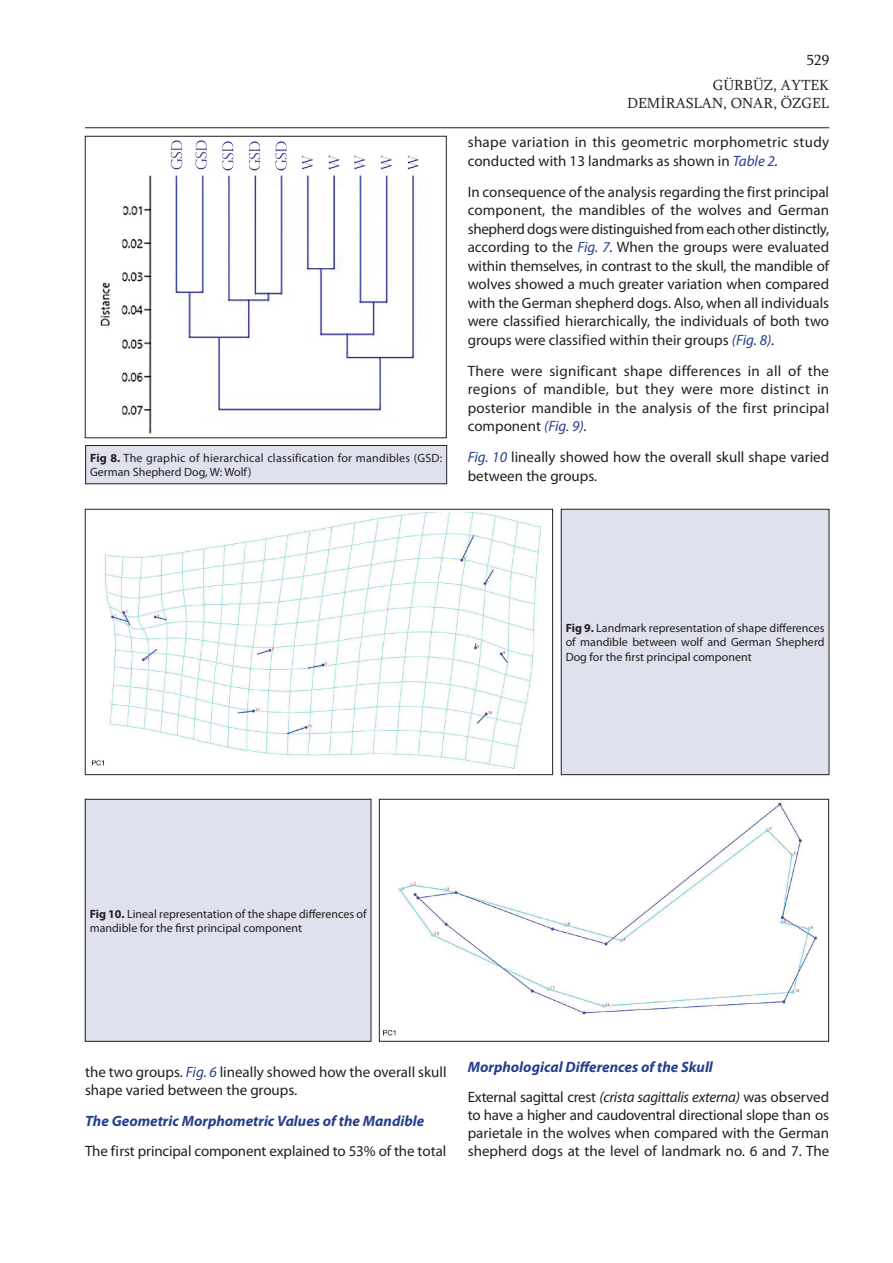
<style>
.page{position:relative;width:893px;height:1263px;background:#fff}
.page>*{position:absolute;margin:0;border:0;box-sizing:border-box;transform-origin:0 0}
.t1{font:15px/18.5px "Myriad Pro";color:#231f20;text-align:justify}
.t2{font:italic 700 15px/30.8px "Myriad Pro";color:#253f8e}
.t3{font:15px/18.5px "Myriad Pro";letter-spacing:.02em;color:#231f20}
.t4{font:15px/18px "Sylfaen";color:#231f20;text-align:right}
.t5{font:12px/14.4px "Myriad Pro";color:#231f20;text-align:justify}
.t6{font:12px/14.4px "Myriad Pro";letter-spacing:.02em;color:#231f20}
.s1{font-weight:700}
.s2{font-style:italic;color:#253f8e}
.s3{font-style:italic}
.s4{font-weight:400;font-style:normal;color:#231f20}
.s5{font-weight:400;color:#231f20}
</style>
<div class="page">
<hr style="left:85px;top:127px;width:744px;height:1px;background:#231f20">
<img style="left:100px;top:140px;width:321px;height:294px">
<div style="left:85px;top:136px;width:361px;height:302px;border:1px solid #231f20"></div>
<div style="left:86px;top:445px;width:361px;height:39px;background:#e0e1ee"></div>
<div style="left:85px;top:445px;width:362px;height:39px;border:1px solid #231f20"></div>
<img style="left:91px;top:512px;width:451px;height:257px">
<div style="left:85px;top:509px;width:468px;height:266px;border:1px solid #231f20"></div>
<div style="left:561px;top:509px;width:268px;height:266px;background:#e0e1ee"></div>
<div style="left:561px;top:509px;width:268px;height:266px;border:1px solid #231f20"></div>
<img style="left:383px;top:802px;width:434px;height:234px">
<div style="left:379px;top:799px;width:450px;height:242px;border:1px solid #231f20"></div>
<div style="left:85px;top:799px;width:286px;height:242px;background:#e0e1ee"></div>
<div style="left:85px;top:799px;width:286px;height:242px;border:1px solid #231f20"></div>
<p class="t6" style="left:90px;top:450px;width:354px"><span class="s1">Fig 8.</span> The graphic of hierarchical classification for mandibles (GSD:<br>German Shepherd Dog, W: Wolf)</p>
<p class="t4" style="left:807px;top:51px;width:24px">529</p>
<p class="t4" style="left:627px;top:76px;width:203px">GÜRBÜZ, AYTEK<br>DEMİRASLAN, ONAR, ÖZGEL</p>
<p class="t3" style="left:468px;top:133px;width:363px">shape variation in this geometric morphometric study conducted with 13 landmarks as shown in <span class="s2">Table 2</span><span class="s3">.</span></p>
<p class="t1" style="left:468px;top:182px;width:363px">In consequence of the analysis regarding the first principal component, the mandibles of the wolves and German shepherd dogs were distinguished from each other distinctly, according to the <span class="s2">Fig. 7</span><span class="s3">.</span> When the groups were evaluated within themselves, in contrast to the skull, the mandible of wolves showed a much greater variation when compared with the German shepherd dogs. Also, when all individuals were classified hierarchically, the individuals of both two groups were classified within their groups <span class="s2">(Fig. 8)</span><span class="s3">.</span></p>
<p class="t1" style="left:468px;top:361px;width:363px">There were significant shape differences in all of the regions of mandible, but they were more distinct in posterior mandible in the analysis of the first principal component <span class="s2">(Fig. 9)</span><span class="s3">.</span></p>
<p class="t1" style="left:468px;top:448px;width:363px"><span class="s2">Fig. 10</span> lineally showed how the overall skull shape varied between the groups.</p>
<p class="t5" style="left:566px;top:621px;width:260px"><span class="s1">Fig 9.</span> Landmark representation of shape differences of mandible between wolf and German Shepherd Dog for the first principal component</p>
<p class="t5" style="left:90px;top:906px;width:278px"><span class="s1">Fig 10.</span> Lineal representation of the shape differences of mandible for the first principal component</p>
<p class="t1" style="left:85px;top:1063px;width:363px;line-height:18px">the two groups. <span class="s2">Fig. 6</span> lineally showed how the overall skull shape varied between the groups.</p>
<p class="t2" style="left:85px;top:1105px;width:341px">The Geometric Morphometric Values of the Mandible</p>
<p class="t1" style="left:85px;top:1142px;width:363px">The first principal component explained to 53% of the total</p>
<p class="t2" style="left:468px;top:1051px;width:363px">Morphological Differences of the Skull<br><span class="s4">External sagittal crest</span> <span class="s5">(crista sagittalis externa)</span> <span class="s4">was observed</span></p>
<p class="t1" style="left:468px;top:1106px;width:363px;line-height:18px">to have a higher and caudoventral directional slope than os parietale in the wolves when compared with the German shepherd dogs at the level of landmark no. 6 and 7. The</p>
</div>
